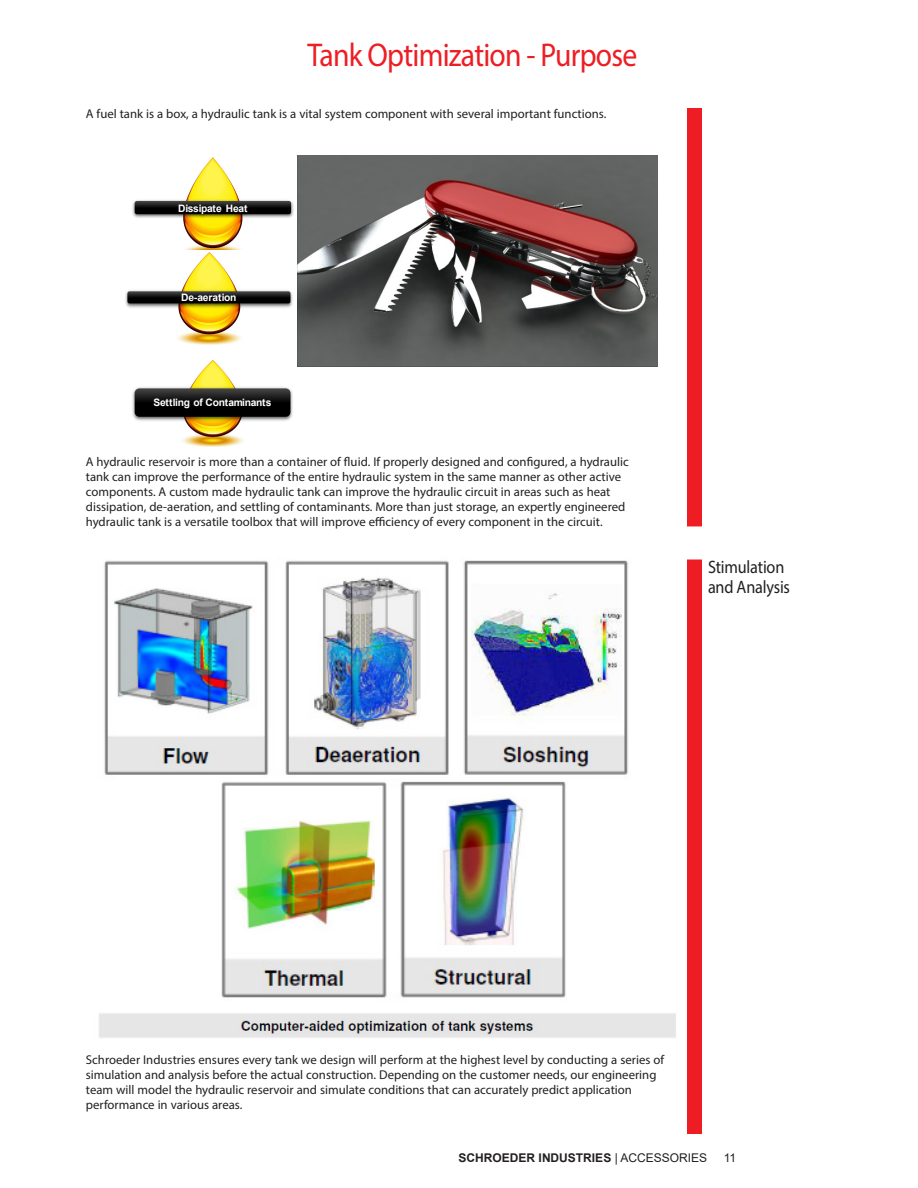
<style>
.page{position:relative;width:918px;height:1188px;background:#fff}
.page>*{position:absolute;margin:0;border:0;box-sizing:border-box;transform-origin:0 0}
.pageheadleftTOP{font:33px "Myriad Pro";letter-spacing:-.025em;color:#ee1d23;scale:.9 1}
.sidebar_subhead{font:18px/19.5px "Myriad Pro";letter-spacing:-.01em;color:#231f20;scale:.9 1}
.body_text{font:12.75px/15px "Myriad Pro";color:#231f20}
.t1{font:700 12px "Arial";color:#231f20}
.t2{font:12px "Arial";color:#231f20}
.t3{font:700 10.2px "Arial";letter-spacing:-.025em;color:#fff}
.s1{font-weight:400}
</style>
<div class="page">
<div style="left:687px;top:108px;width:15px;height:418px;background:#ee1d23"></div>
<div style="left:687px;top:560px;width:15px;height:574px;background:#ee1d23"></div>
<svg style="left:298px;top:156px;width:360px;height:211px;background:#695f5e"></svg>
<img style="left:99px;top:1013px;width:577px;height:25px">
<img style="left:104px;top:560px;width:524px;height:215px">
<img style="left:221px;top:781px;width:345px;height:217px">
<img style="left:184px;top:157px;width:58px;height:93px">
<img style="left:132px;top:200px;width:162px;height:18px">
<img style="left:167px;top:196px;width:92px;height:31px">
<svg style="left:135px;top:201px;width:156px;height:13px;background:#141414"></svg>
<img style="left:177px;top:252px;width:64px;height:92px">
<img style="left:125px;top:290px;width:168px;height:18px">
<img style="left:170px;top:284px;width:78px;height:32px">
<svg style="left:127px;top:291px;width:163px;height:12px;background:#1b1b19"></svg>
<img style="left:182px;top:360px;width:61px;height:87px">
<img style="left:132px;top:385px;width:161px;height:38px">
<img style="left:142px;top:417px;width:141px;height:5px">
<svg style="left:135px;top:388px;width:155px;height:29px;background:#161615"></svg>
<p class="pageheadleftTOP" style="left:307px;top:34px;width:368px">Tank Optimization - Purpose</p>
<p class="body_text" style="left:86px;top:106px;width:522px">A fuel tank is a box, a hydraulic tank is a vital system component with several important functions.</p>
<p class="t3" style="left:178px;top:201px;width:71px">Dissipate Heat</p>
<p class="t3" style="left:181px;top:290px;width:57px">De-aeration</p>
<p class="t3" style="left:154px;top:395px;width:119px">Settling of Contaminants</p>
<p class="body_text" style="left:86px;top:454px;width:544px">A hydraulic reservoir is more than a container of fluid. If properly designed and configured, a hydraulic tank can improve the performance of the entire hydraulic system in the same manner as other active components. A custom made hydraulic tank can improve the hydraulic circuit in areas such as heat dissipation, de-aeration, and settling of contaminants. More than just storage, an expertly engineered hydraulic tank is a versatile toolbox that will improve efficiency of every component in the circuit.</p>
<p class="sidebar_subhead" style="left:708px;top:557px;width:93px">Stimulation and Analysis</p>
<p class="body_text" style="left:86px;top:1052px;width:580px">Schroeder Industries ensures every tank we design will perform at the highest level by conducting a series of simulation and analysis before the actual construction. Depending on the customer needs, our engineering team will model the hydraulic reservoir and simulate conditions that can accurately predict application performance in various areas.</p>
<p class="t1" style="left:459px;top:1150px;width:250px">SCHROEDER INDUSTRIES <span class="s1">| ACCESSORIES</span></p>
<p class="t2" style="left:724px;top:1150px;width:14px">11</p>
</div>
